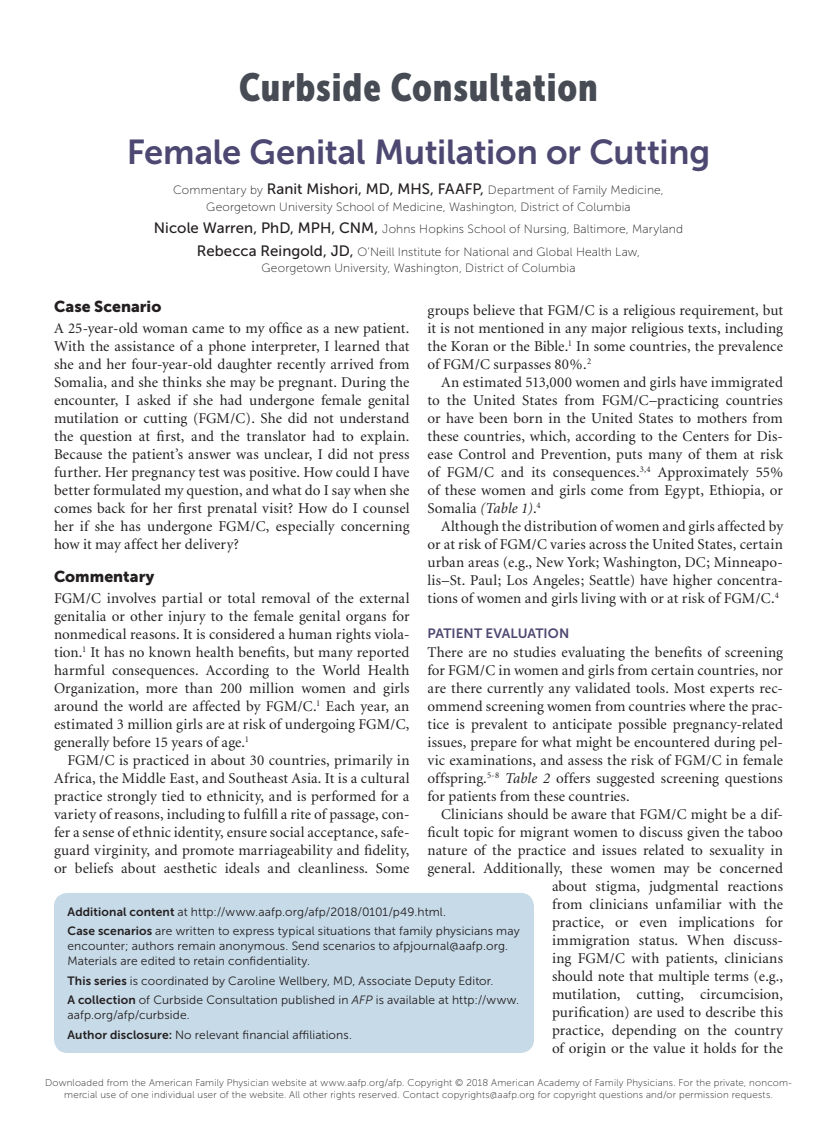
<style>
.page{position:relative;width:837px;height:1134px;background:#fff}
.page>*{position:absolute;margin:0;border:0;box-sizing:border-box;transform-origin:0 0}
.department_name{font:39px "Museo Sans Cond 900";letter-spacing:.025em;color:#464b54}
.department_title{font:34.5px "Museo Sans 700";letter-spacing:-.005em;color:#4d4871}
.head1{font:15.75px "Museo Sans 900";color:#231f20}
.body_text{font:15px/18px "Minion";letter-spacing:.01em;color:#231f20;text-align:justify}
.body_noindent{font:15px/18px "Minion";letter-spacing:.005em;color:#231f20;text-align:justify}
.head2{font:13.5px "Museo Sans 700";letter-spacing:.005em;color:#4d4871}
.t1{font:italic 12.75px "Minion";color:#231f20}
.t2{font:italic 600 12.75px "Minion";letter-spacing:.005em;color:#231f20}
.t3{font:12.75px "Minion";letter-spacing:.03em;color:#231f20}
.blurb{font:12px/15px "Museo Sans 300";letter-spacing:.01em;color:#231f20}
.byline{font:12px/16.5px "Museo Sans 100";letter-spacing:.015em;color:#231f20;text-align:center}
.t4{font:9.75px/11.7px "Museo Sans 100";letter-spacing:.02em;color:#231f20;text-align:center}
.s1{font-family:"Museo Sans 500";font-size:15px}
.s2{font-style:italic}
.s3{font-family:"Museo Sans 700"}
.s4{font-family:"Museo Sans 900";font-weight:400;font-style:normal;font-size:15px}
</style>
<div class="page">
<div style="left:54px;top:893px;width:480px;height:160px;background:#c7dae8;border-radius:14px"></div>
<p class="department_name" style="left:239px;top:65px;width:360px">Curbside Consultation</p>
<p class="department_title" style="left:127px;top:133px;width:585px">Female Genital Mutilation or Cutting</p>
<p class="byline" style="left:173px;top:182px;width:492px">Commentary by <span class="s1">Ranit Mishori, MD, MHS, FAAFP,</span> Department of Family Medicine,<br>Georgetown University School of Medicine, Washington, District of Columbia</p>
<p class="byline" style="left:154px;top:221px;width:531px"><span class="s1">Nicole Warren, PhD, MPH, CNM,</span> Johns Hopkins School of Nursing, Baltimore, Maryland</p>
<p class="byline" style="left:197px;top:244px;width:445px"><span class="s1">Rebecca Reingold, JD,</span> O’Neill Institute for National and Global Health Law,<br>Georgetown University, Washington, District of Columbia</p>
<p class="head1" style="left:54px;top:298px;width:109px">Case Scenario</p>
<p class="body_noindent" style="left:54px;top:320px;width:357px">A 25-year-old woman came to my office as a new patient.<br>With the assistance of a phone interpreter, I learned that she and her four-year-old daughter recently arrived from Somalia, and she thinks she may be pregnant. During the encounter, I asked if she had undergone female genital mutilation or cutting (FGM/C). She did not understand the question at first, and the translator had to explain.<br>Because the patient’s answer was unclear, I did not press further. Her pregnancy test was positive. How could I have better formulated my question, and what do I say when she comes back for her first prenatal visit? How do I counsel her if she has undergone FGM/C, especially concerning how it may affect her delivery?</p>
<p class="head1" style="left:54px;top:568px;width:102px">Commentary</p>
<p class="body_noindent" style="left:54px;top:590px;width:357px">FGM/C involves partial or total removal of the external genitalia or other injury to the female genital organs for nonmedical reasons. It is considered a human rights viola&shy;tion.<sup>1</sup> It has no known health benefits, but many reported harmful consequences. According to the World Health Organization, more than 200 million women and girls around the world are affected by FGM/C.<sup>1</sup> Each year, an estimated 3 million girls are at risk of undergoing FGM/C, generally before 15 years of age.<sup>1</sup></p>
<p class="body_text" style="left:54px;top:752px;width:357px;text-indent:14px">FGM/C is practiced in about 30 countries, primarily in Africa, the Middle East, and Southeast Asia. It is a cultural practice strongly tied to ethnicity, and is performed for a variety of reasons, including to fulfill a rite of passage, con&shy;fer a sense of ethnic identity, ensure social acceptance, safe&shy;guard virginity, and promote marriageability and fidelity, or beliefs about aesthetic ideals and cleanliness. Some</p>
<p class="body_text" style="left:428px;top:302px;width:357px">groups believe that FGM/C is a religious requirement, but it is not mentioned in any major religious texts, including the Koran or the Bible.<sup>1</sup> In some countries, the prevalence of FGM/C surpasses 80%.<sup>2</sup></p>
<p class="body_text" style="left:428px;top:374px;width:357px;text-indent:14px">An estimated 513,000 women and girls have immigrated to the United States from FGM/C–practicing countries or have been born in the United States to mothers from these countries, which, according to the Centers for Dis&shy;ease Control and Prevention, puts many of them at risk of FGM/C and its consequences.<sup>3,4</sup> Approximately 55% of these women and girls come from Egypt, Ethiopia, or Somalia <span class="s2">(Table 1)</span>.<sup>4</sup></p>
<p class="body_text" style="left:428px;top:518px;width:357px;text-indent:14px">Although the distribution of women and girls affected by or at risk of FGM/C varies across the United States, certain urban areas (e.g., New York; Washington, DC; Minneapo&shy;lis–St. Paul; Los Angeles; Seattle) have higher concentra&shy;tions of women and girls living with or at risk of FGM/C.<sup>4</sup></p>
<p class="head2" style="left:428px;top:625px;width:143px">PATIENT EVALUATION</p>
<p class="body_noindent" style="left:428px;top:644px;width:357px">There are no studies evaluating the benefits of screening for FGM/C in women and girls from certain countries, nor are there currently any validated tools. Most experts rec&shy;ommend screening women from countries where the prac&shy;tice is prevalent to anticipate possible pregnancy-related issues, prepare for what might be encountered during pel&shy;vic examinations, and assess the risk of FGM/C in female offspring.<sup>5-8</sup> <span class="s2">Table 2</span> offers suggested screening questions for patients from these countries.</p>
<p class="body_text" style="left:428px;top:806px;width:357px;text-align:right">Clinicians should be aware that FGM/C might be a dif&shy;ficult topic for migrant women to discuss given the taboo nature of the practice and issues related to sexuality in general. Additionally, these women may be concerned about stigma, judgmental reactions<br>from clinicians unfamiliar with the<br>practice, or even implications for<br>immigration status. When discuss-<br>ing FGM/C with patients, clinicians<br>should note that multiple terms (e.g.,<br>mutilation, cutting, circumcision,<br>purification) are used to describe this<br>practice, depending on the country<br>of origin or the value it holds for the</p>
<p class="blurb" style="left:68px;top:904px;width:380px"><span class="s3">Additional content</span> at http://www.aafp.org/afp/2018/0101/p49.html.</p>
<p class="blurb" style="left:68px;top:924px;width:454px"><span class="s3">Case scenarios</span> are written to express typical situations that family physicians may encounter; authors remain anonymous. Send scenarios to afpjournal@aafp.org.<br>Materials are edited to retain confidentiality.</p>
<p class="blurb" style="left:68px;top:973px;width:428px"><span class="s3">This series</span> is coordinated by Caroline Wellbery, MD, Associate Deputy Editor.</p>
<p class="blurb" style="left:68px;top:993px;width:453px"><span class="s3">A collection</span> of Curbside Consultation published in <span class="s2">AFP</span> is available at http://www. aafp.org/afp/curbside.</p>
<p class="blurb" style="left:68px;top:1027px;width:286px"><span class="s3">Author disclosure:</span> No relevant financial affiliations.</p>
<p class="t4" style="left:45px;top:1077px;width:748px">Downloaded from the American Family Physician website at www.aafp.org/afp. Copyright © 2018 American Academy of Family Physicians. For the private, noncom&shy;mercial use of one individual user of the website. All other rights reserved. Contact copyrights@aafp.org for copyright questions and/or permission requests.</p>
<p class="t1" style="left:54px;top:1080px;width:201px">January 1, 2018 ◆ Volume 97, Number 1</p>
<p class="t3" style="left:357px;top:1080px;width:97px">www.aafp.org/afp</p>
<p class="t2" style="left:616px;top:1080px;width:169px">American Family Physician <span class="s4">49</span></p>
</div>
